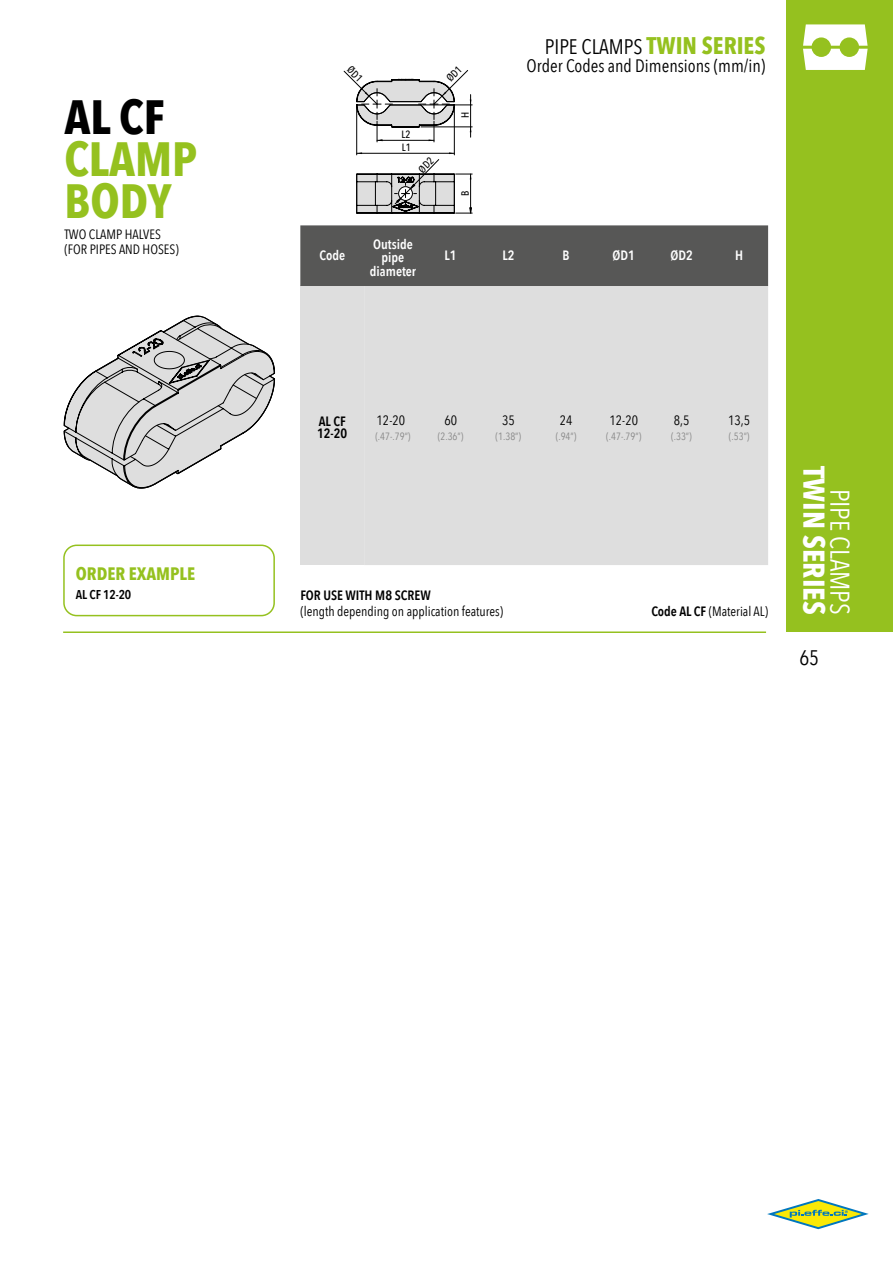
<style>
.page{position:relative;width:893px;height:1263px;background:#fff}
.page>*{position:absolute;margin:0;border:0;box-sizing:border-box;transform-origin:0 0}
.t1{font:700 48px/42px "Avenir Next Condensed";color:#95c11f}
.t2{font:700 48px "Avenir Next Condensed";color:#000}
.t3{font:700 30px "Avenir Next Condensed";color:#fff}
.t4{font:27px "Avenir Next Condensed";color:#fff}
.t5{font:21px "Avenir Next Condensed";color:#000}
.t6{font:18px "Avenir Next Condensed";color:#000}
.t7{font:700 18px "Avenir Next Condensed";color:#95c11f}
.t8{font:13.5px/15px "Avenir Next Condensed";color:#000}
.t9{font:600 13.5px/13.5px "Avenir Next Condensed";color:#fff;text-align:center}
.t10{font:600 13.5px/12px "Avenir Next Condensed";color:#000}
.t11{font:600 12.75px "Avenir Next Condensed";letter-spacing:-.01em;color:#000}
.t12{font:10.5px "Avenir Next Condensed";color:#878787}
.t13{font:500 10.5px/13.6px "Avenir Next Condensed";color:#000}
.s1{font-weight:700;font-size:24px;color:#95c11f}
.s2{font-weight:600}
</style>
<div class="page">
<div style="left:787px;top:0;width:106px;height:631px;background:#95c11f"></div>
<svg style="left:803px;top:24px;width:65px;height:46px"></svg>
<svg style="left:767px;top:1199px;width:102px;height:31px"></svg>
<hr style="left:63px;top:631px;width:703px;height:2px;background:#95c11f">
<div style="left:300px;top:286px;width:64px;height:279px;background:#dedede"></div>
<div style="left:364px;top:286px;width:404px;height:279px;background:#dedede"></div>
<svg style="left:63px;top:315px;width:212px;height:174px"></svg>
<hr style="left:356px;top:107px;width:1px;height:48px;background:#000">
<hr style="left:454px;top:107px;width:1px;height:48px;background:#000">
<hr style="left:423px;top:105px;width:49px;height:1px;background:#000">
<hr style="left:421px;top:127px;width:51px;height:1px;background:#000">
<div style="left:300px;top:225px;width:468px;height:61px;background:#575756"></div>
<div style="left:63px;top:544px;width:212px;height:72px;border:2px solid #95c11f;border-radius:13px"></div>
<svg style="left:344px;top:70px;width:127px;height:72px"></svg>
<svg style="left:356px;top:152px;width:116px;height:62px"></svg>
<h1 class="t2" style="left:64px;top:87px;width:102px">AL CF</h1>
<h1 class="t1" style="left:64px;top:138px;width:135px">CLAMP<br>BODY</h1>
<p class="t8" style="left:64px;top:226px;width:116px">TWO CLAMP HALVES (FOR PIPES AND HOSES)</p>
<h3 class="t7" style="left:76px;top:562px;width:121px">ORDER EXAMPLE</h3>
<p class="t11" style="left:76px;top:584px;width:57px">AL CF 12-20</p>
<p class="t13" style="left:402px;top:127px;width:11px">L2<br>L1</p>
<p class="t9" style="left:319px;top:248px;width:27px">Code</p>
<p class="t9" style="left:370px;top:237px;width:48px">Outside pipe diameter</p>
<p class="t13" style="left:458px;top:118px;width:8px;rotate:-90deg">H</p>
<p class="t13" style="left:458px;top:196px;width:7px;rotate:-90deg">B</p>
<h3 class="t5" style="left:545px;top:29px;width:222px">PIPE CLAMPS <span class="s1">TWIN SERIES</span></h3>
<h3 class="t6" style="left:527px;top:51px;width:240px">Order Codes and Dimensions (mm/in)</h3>
<p class="t9" style="left:445px;top:248px;width:14px">L1</p>
<p class="t9" style="left:502px;top:248px;width:14px">L2</p>
<p class="t9" style="left:563px;top:248px;width:9px">B</p>
<p class="t9" style="left:613px;top:248px;width:24px">ØD1</p>
<p class="t9" style="left:670px;top:248px;width:24px">ØD2</p>
<p class="t9" style="left:735px;top:248px;width:10px">H</p>
<p class="t10" style="left:317px;top:415px;width:32px">AL CF<br>12-20</p>
<p class="t8" style="left:377px;top:412px;width:30px">12-20</p>
<p class="t8" style="left:444px;top:412px;width:14px">60</p>
<p class="t8" style="left:502px;top:412px;width:14px">35</p>
<p class="t8" style="left:560px;top:412px;width:14px">24</p>
<p class="t8" style="left:610px;top:412px;width:30px">12-20</p>
<p class="t8" style="left:674px;top:412px;width:17px">8,5</p>
<p class="t8" style="left:728px;top:412px;width:23px">13,5</p>
<p class="t12" style="left:375px;top:427px;width:37px">(.47-.79”)</p>
<p class="t12" style="left:438px;top:427px;width:27px">(2.36”)</p>
<p class="t12" style="left:496px;top:427px;width:27px">(1.38”)</p>
<p class="t12" style="left:556px;top:427px;width:22px">(.94”)</p>
<p class="t12" style="left:606px;top:427px;width:37px">(.47-.79”)</p>
<p class="t12" style="left:671px;top:427px;width:22px">(.33”)</p>
<p class="t12" style="left:729px;top:427px;width:22px">(.53”)</p>
<p class="t10" style="left:300px;top:589px;width:132px">FOR USE WITH M8 SCREW</p>
<p class="t8" style="left:300px;top:603px;width:204px">(length depending on application features)</p>
<p class="t8" style="left:651px;top:603px;width:118px"><span class="s2">Code AL CF</span> (Material AL)</p>
<h2 class="t3" style="left:832px;top:466px;width:150px;rotate:90deg">TWIN SERIES</h2>
<h3 class="t4" style="left:863px;top:489px;width:127px;rotate:90deg">PIPE CLAMPS</h3>
<h3 class="t5" style="left:799px;top:639px;width:21px">65</h3>
</div>
